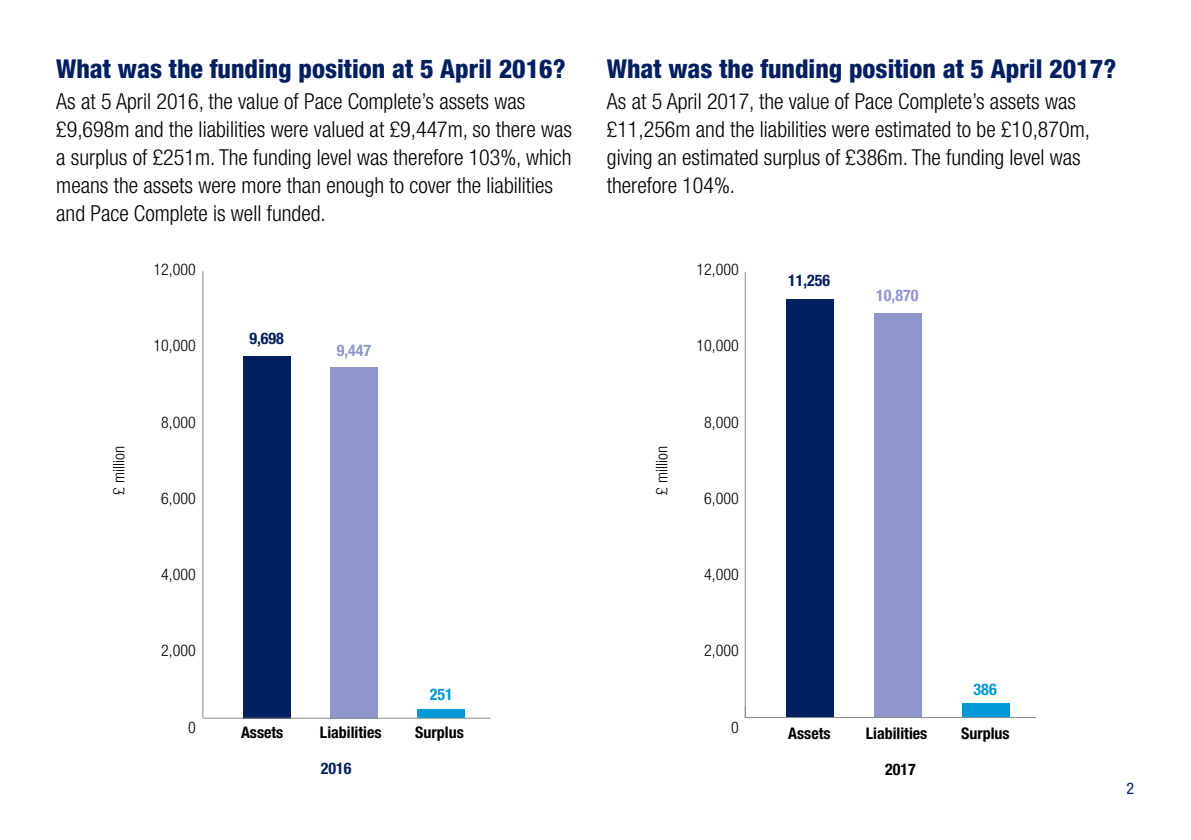
<style>
.page{position:relative;width:1191px;height:840px;background:#fff}
.page>*{position:absolute;margin:0;border:0;box-sizing:border-box;transform-origin:0 0}
.t1{font:800 condensed 26px "Helvetica Neue";color:#001f60}
.t2{font:300 condensed 22px/28px "Helvetica Neue";color:#000}
.t3{font:300 condensed 16px "Helvetica Neue";color:#000}
.t4{font:700 condensed 16px "Helvetica Neue";color:#000}
.t5{font:700 condensed 16px "Helvetica Neue";color:#001f60}
.t6{font:700 condensed 16px "Helvetica Neue";color:#8f96cb}
.t7{font:700 condensed 16px "Helvetica Neue";color:#0098d7}
.t8{font:condensed 16px "Helvetica Neue";color:#001f60}
</style>
<div class="page">
<div style="left:875px;top:313px;width:47px;height:404px;background:#8f96cb"></div>
<div style="left:786px;top:299px;width:47px;height:418px;background:#001f60"></div>
<div style="left:962px;top:703px;width:47px;height:14px;background:#0098d7"></div>
<hr style="left:745px;top:716px;width:291px;height:1px;background:#8c8c8b">
<hr style="left:745px;top:271px;width:1px;height:446px;background:#8c8c8b">
<div style="left:418px;top:709px;width:47px;height:8px;background:#0098d7"></div>
<div style="left:330px;top:367px;width:47px;height:350px;background:#8f96cb"></div>
<div style="left:243px;top:355px;width:47px;height:362px;background:#001f60"></div>
<hr style="left:202px;top:271px;width:1px;height:446px;background:#8c8c8b">
<hr style="left:203px;top:717px;width:287px;height:1px;background:#8c8c8b">
<p class="t1" style="left:56px;top:52px;width:511px">What was the funding position at 5 April 2016?</p>
<p class="t2" style="left:56px;top:87px;width:517px">As at 5 April 2016, the value of Pace Complete’s assets was £9,698m and the liabilities were valued at £9,447m, so there was a surplus of £251m. The funding level was therefore 103%, which means the assets were more than enough to cover the liabilities and Pace Complete is well funded.</p>
<p class="t1" style="left:607px;top:52px;width:511px">What was the funding position at 5 April 2017?</p>
<p class="t2" style="left:607px;top:87px;width:485px">As at 5 April 2017, the value of Pace Complete’s assets was £11,256m and the liabilities were estimated to be £10,870m, giving an estimated surplus of £386m. The funding level was therefore 104%.</p>
<p class="t3" style="left:153px;top:260px;width:44px">12,000</p>
<p class="t3" style="left:696px;top:260px;width:44px">12,000</p>
<p class="t5" style="left:788px;top:270px;width:44px">11,256</p>
<p class="t6" style="left:876px;top:286px;width:44px">10,870</p>
<p class="t3" style="left:153px;top:336px;width:44px">10,000</p>
<p class="t5" style="left:249px;top:328px;width:36px">9,698</p>
<p class="t6" style="left:337px;top:340px;width:36px">9,447</p>
<p class="t3" style="left:696px;top:336px;width:44px">10,000</p>
<p class="t3" style="left:161px;top:412px;width:36px">8,000</p>
<p class="t3" style="left:704px;top:412px;width:36px">8,000</p>
<p class="t3" style="left:109px;top:494px;width:50px;rotate:-90deg">£ million</p>
<p class="t3" style="left:161px;top:488px;width:36px">6,000</p>
<p class="t3" style="left:652px;top:494px;width:50px;rotate:-90deg">£ million</p>
<p class="t3" style="left:704px;top:488px;width:36px">6,000</p>
<p class="t3" style="left:161px;top:565px;width:36px">4,000</p>
<p class="t3" style="left:704px;top:565px;width:36px">4,000</p>
<p class="t3" style="left:161px;top:641px;width:36px">2,000</p>
<p class="t3" style="left:704px;top:641px;width:36px">2,000</p>
<p class="t7" style="left:430px;top:683px;width:25px">251</p>
<p class="t7" style="left:973px;top:679px;width:25px">386</p>
<p class="t3" style="left:188px;top:717px;width:9px">0</p>
<p class="t4" style="left:241px;top:722px;width:44px">Assets</p>
<p class="t4" style="left:320px;top:722px;width:63px">Liabilities</p>
<p class="t4" style="left:415px;top:722px;width:50px">Surplus</p>
<p class="t5" style="left:321px;top:758px;width:32px">2016</p>
<p class="t3" style="left:731px;top:717px;width:9px">0</p>
<p class="t4" style="left:788px;top:723px;width:44px">Assets</p>
<p class="t4" style="left:866px;top:723px;width:63px">Liabilities</p>
<p class="t4" style="left:961px;top:723px;width:50px">Surplus</p>
<p class="t4" style="left:885px;top:759px;width:32px">2017</p>
<p class="t8" style="left:1126px;top:779px;width:9px">2</p>
</div>
